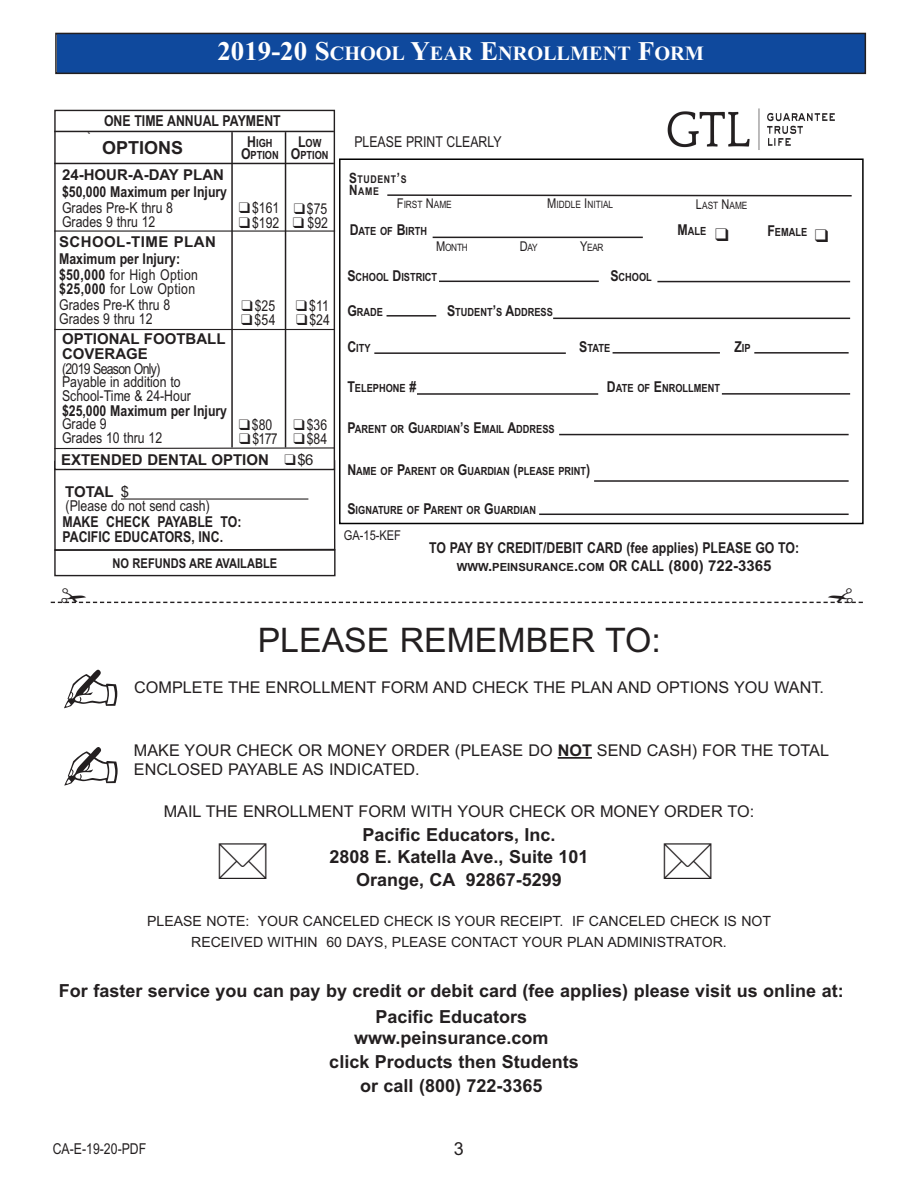
<style>
.page{position:relative;width:918px;height:1188px;background:#fff}
.page>*{position:absolute;margin:0;border:0;box-sizing:border-box;transform-origin:0 0}
.t1{font:33.9px "Arial";color:#231f20}
.t2{font:700 20.25px "Times New Roman";color:#fff}
.t3{font:700 18px/22.5px "Arial";color:#231f20;text-align:center}
.t4{font:18px "Arial";color:#231f20}
.t5{font:16.2px/19.5px "Arial";color:#231f20}
.t6{font:700 15px/16.5px "Arial Narrow";color:#231f20}
.t7{font:15px/13.5px "Arial Narrow";color:#231f20}
.t8{font:700 15px/15px "Arial";color:#231f20}
.t9{font:14.1px/21px "Arial";color:#231f20;text-align:center}
.t10{font:700 13.5px "Arial Narrow";color:#231f20}
.t11{font:13.5px "Arial Narrow";color:#231f20}
.t12{font:700 11.25px/12px "Arial Narrow";color:#231f20;text-align:center}
.t13{font:700 11.25px "Arial";color:#231f20}
.t14{font:700 10.65px/12px "Arial Narrow";letter-spacing:.06em;color:#231f20}
.t15{font:700 10.5px "Arial";color:#231f20}
.t16{font:10.2px "Arial Narrow";color:#231f20}
.s1{font-size:27px}
.s2{font-size:15px}
.s3{font-family:"Arial"}
.s4{font-weight:400}
.s5{font-weight:700}
.s6{font-family:"Arial Narrow";font-weight:400}
.s7{font-family:"Arial";font-weight:700}
.s8{font-size:14.25px}
.s9{font-size:13.5px}
.s10{font-family:"Arial Narrow";font-size:15px}
</style>
<div class="page">
<hr style="left:558px;top:757px;width:34px;height:2px;background:#231f20">
<svg style="left:54px;top:459px;width:282px;height:90px"></svg>
<hr style="left:121px;top:498px;width:187px;height:2px;background:#231f20">
<div style="left:56px;top:111px;width:278px;height:358px;background:#fff"></div>
<div style="left:54px;top:110px;width:281px;height:360px;border:1px solid #231f20"></div>
<hr style="left:54px;top:163px;width:280px;height:1px;background:#231f20">
<hr style="left:54px;top:230px;width:281px;height:2px;background:#231f20">
<hr style="left:231px;top:132px;width:2px;height:315px;background:#231f20">
<hr style="left:54px;top:329px;width:281px;height:1px;background:#231f20">
<hr style="left:285px;top:132px;width:1px;height:315px;background:#231f20">
<hr style="left:54px;top:131px;width:280px;height:1px;background:#231f20">
<svg style="left:54px;top:447px;width:282px;height:3px"></svg>
<div style="left:54px;top:549px;width:282px;height:27px;border:1px solid #231f20"></div>
<div style="left:57px;top:34px;width:808px;height:39px;background:#0f499d"></div>
<div style="left:55px;top:33px;width:811px;height:41px;border:2px solid #231f20"></div>
<div style="left:339px;top:158px;width:525px;height:366px;border:2px solid #000"></div>
<hr style="left:722px;top:393px;width:128px;height:2px;background:#231f20">
<hr style="left:439px;top:281px;width:160px;height:1px;background:#231f20">
<hr style="left:387px;top:315px;width:49px;height:2px;background:#231f20">
<hr style="left:374px;top:352px;width:192px;height:2px;background:#231f20">
<hr style="left:613px;top:352px;width:107px;height:2px;background:#231f20">
<hr style="left:657px;top:281px;width:193px;height:1px;background:#231f20">
<hr style="left:553px;top:318px;width:297px;height:1px;background:#231f20">
<hr style="left:754px;top:352px;width:95px;height:2px;background:#231f20">
<hr style="left:539px;top:514px;width:310px;height:1px;background:#231f20">
<hr style="left:433px;top:237px;width:210px;height:1px;background:#231f20">
<hr style="left:417px;top:393px;width:181px;height:2px;background:#231f20">
<svg style="left:387px;top:194px;width:465px;height:3px"></svg>
<hr style="left:559px;top:434px;width:290px;height:1px;background:#231f20">
<img style="left:667px;top:108px;width:168px;height:42px">
<hr style="left:594px;top:480px;width:255px;height:2px;background:#231f20">
<svg style="left:51px;top:601px;width:812px;height:2px"></svg>
<p class="t2" style="left:217px;top:42px;width:488px"><span class="s1">2019-20 S</span>CHOOL <span class="s1">Y</span>EAR <span class="s1">E</span>NROLLMENT <span class="s1">F</span>ORM</p>
<p class="t15" style="left:88px;top:133px;width:5px">`</p>
<p class="t6" style="left:104px;top:113px;width:178px">ONE TIME ANNUAL PAYMENT</p>
<p class="t12" style="left:241px;top:137px;width:39px"><span class="s2">H</span>IGH<br><span class="s2">O</span>PTION</p>
<p class="t3" style="left:102px;top:138px;width:83px">OPTIONS</p>
<p class="t12" style="left:291px;top:137px;width:39px"><span class="s2">L</span>OW<br><span class="s2">O</span>PTION</p>
<p class="t6" style="left:62px;top:167px;width:167px"><span class="s3">24-HOUR-A-DAY PLAN </span>$50,000 Maximum per Injury<br><span class="s4">Grades Pre-K thru 8</span></p>
<p class="t7" style="left:62px;top:217px;width:95px">Grades 9 thru 12</p>
<p class="t6" style="left:59px;top:234px;width:158px"><span class="s3">SCHOOL-TIME PLAN<br></span>Maximum per Injury: $50,000 <span class="s4">for High Option</span></p>
<p class="t7" style="left:59px;top:282px;width:138px;line-height:16.5px"><span class="s5">$25,000</span> for Low Option<br>Grades Pre-K thru 8</p>
<p class="t7" style="left:59px;top:314px;width:95px">Grades 9 thru 12</p>
<p class="t8" style="left:62px;top:332px;width:165px">OPTIONAL FOOTBALL<br>COVERAGE<br><span class="s6">(2019 Season Only)</span></p>
<p class="t7" style="left:62px;top:377px;width:130px">Payable in addition to<br>School-Time &amp; 24-Hour</p>
<p class="t6" style="left:62px;top:404px;width:167px;line-height:13.5px">$25,000 Maximum per Injury<br><span class="s4">Grade 9<br>Grades 10 thru 12</span></p>
<p class="t7" style="left:239px;top:203px;width:42px">❑ $161</p>
<p class="t7" style="left:239px;top:217px;width:42px">❑ $192</p>
<p class="t7" style="left:242px;top:301px;width:35px">❑ $25</p>
<p class="t7" style="left:241px;top:315px;width:36px">❑ $54</p>
<p class="t7" style="left:239px;top:419px;width:35px">❑ $80</p>
<p class="t7" style="left:239px;top:433px;width:40px">❑ $177</p>
<p class="t7" style="left:294px;top:203px;width:35px">❑ $75</p>
<p class="t7" style="left:293px;top:217px;width:37px">❑ $92</p>
<p class="t7" style="left:296px;top:301px;width:35px">❑$11</p>
<p class="t7" style="left:296px;top:315px;width:35px">❑ $24</p>
<p class="t7" style="left:294px;top:419px;width:35px">❑ $36</p>
<p class="t7" style="left:294px;top:434px;width:35px">❑ $84</p>
<p class="t8" style="left:61px;top:454px;width:254px">EXTENDED DENTAL OPTION ❑ <span class="s4">$6</span></p>
<p class="t7" style="left:65px;top:487px;width:146px"><span class="s7">TOTAL</span> <span class="s3">$<br></span>(Please do not send cash)</p>
<p class="t6" style="left:62px;top:515px;width:181px;line-height:15px">MAKE CHECK PAYABLE TO:<br>PACIFIC EDUCATORS, INC.</p>
<p class="t10" style="left:113px;top:555px;width:166px">NO REFUNDS ARE AVAILABLE</p>
<p class="t7" style="left:354px;top:137px;width:149px">PLEASE PRINT CLEARLY</p>
<p class="t14" style="left:349px;top:174px;width:59px"><span class="s8">S</span>TUDENT<span class="s8">’</span>S<br><span class="s8">N</span>AME</p>
<p class="t16" style="left:397px;top:200px;width:56px"><span class="s9">F</span>IRST <span class="s9">N</span>AME</p>
<p class="t16" style="left:547px;top:201px;width:67px"><span class="s9">M</span>IDDLE <span class="s9">I</span>NITIAL</p>
<p class="t16" style="left:696px;top:202px;width:53px"><span class="s9">L</span>AST <span class="s9">N</span>AME</p>
<p class="t12" style="left:350px;top:226px;width:79px"><span class="s2">D</span>ATE OF <span class="s2">B</span>IRTH</p>
<p class="t16" style="left:436px;top:244px;width:33px"><span class="s9">M</span>ONTH</p>
<p class="t16" style="left:520px;top:244px;width:19px"><span class="s9">D</span>AY</p>
<p class="t16" style="left:580px;top:244px;width:25px"><span class="s9">Y</span>EAR</p>
<p class="t12" style="left:678px;top:225px;width:53px"><span class="s2">M</span>ALE ❑</p>
<p class="t12" style="left:767px;top:226px;width:63px"><span class="s2">F</span>EMALE ❑</p>
<p class="t12" style="left:347px;top:271px;width:91px"><span class="s2">S</span>CHOOL <span class="s2">D</span>ISTRICT</p>
<p class="t12" style="left:610px;top:271px;width:43px"><span class="s2">S</span>CHOOL</p>
<p class="t12" style="left:347px;top:306px;width:37px"><span class="s2">G</span>RADE</p>
<p class="t12" style="left:447px;top:306px;width:107px"><span class="s2">S</span>TUDENT<span class="s2">’</span>S <span class="s2">A</span>DDRESS</p>
<p class="t12" style="left:347px;top:342px;width:25px"><span class="s2">C</span>ITY</p>
<p class="t12" style="left:579px;top:342px;width:32px"><span class="s2">S</span>TATE</p>
<p class="t12" style="left:734px;top:342px;width:18px"><span class="s2">Z</span>IP</p>
<p class="t12" style="left:347px;top:383px;width:70px"><span class="s2">T</span>ELEPHONE <span class="s2">#</span></p>
<p class="t12" style="left:607px;top:383px;width:115px"><span class="s2">D</span>ATE OF <span class="s2">E</span>NROLLMENT</p>
<p class="t12" style="left:347px;top:423px;width:209px"><span class="s2">P</span>ARENT OR <span class="s2">G</span>UARDIAN<span class="s2">’</span>S <span class="s2">E</span>MAIL <span class="s2">A</span>DDRESS</p>
<p class="t12" style="left:347px;top:465px;width:244px"><span class="s2">N</span>AME OF <span class="s2">P</span>ARENT OR <span class="s2">G</span>UARDIAN <span class="s2">(</span>PLEASE PRINT<span class="s2">)</span></p>
<p class="t12" style="left:347px;top:504px;width:190px"><span class="s2">S</span>IGNATURE OF <span class="s2">P</span>ARENT OR <span class="s2">G</span>UARDIAN</p>
<p class="t11" style="left:344px;top:530px;width:59px">GA-15-KEF</p>
<p class="t6" style="left:429px;top:540px;width:371px">TO PAY BY CREDIT/DEBIT CARD (fee applies) PLEASE GO TO:</p>
<p class="t13" style="left:457px;top:563px;width:316px">WWW<span class="s2">.</span>PEINSURANCE<span class="s2">.</span>COM <span class="s10">OR CALL</span> <span class="s2">(800) 722-3365</span></p>
<p class="t1" style="left:258px;top:628px;width:405px">PLEASE REMEMBER TO:</p>
<p class="t5" style="left:134px;top:679px;width:691px">COMPLETE THE ENROLLMENT FORM AND CHECK THE PLAN AND OPTIONS YOU WANT.</p>
<p class="t5" style="left:134px;top:742px;width:697px">MAKE YOUR CHECK OR MONEY ORDER (PLEASE DO <span class="s5">NOT</span> SEND CASH) FOR THE TOTAL<br>ENCLOSED PAYABLE AS INDICATED.</p>
<p class="t5" style="left:164px;top:803px;width:592px">MAIL THE ENROLLMENT FORM WITH YOUR CHECK OR MONEY ORDER TO:</p>
<p class="t3" style="left:329px;top:825px;width:261px">Pacific Educators, Inc.<br>2808 E. Katella Ave., Suite 101<br>Orange, CA 92867-5299</p>
<p class="t9" style="left:147px;top:912px;width:625px">PLEASE NOTE: YOUR CANCELED CHECK IS YOUR RECEIPT. IF CANCELED CHECK IS NOT<br>RECEIVED WITHIN 60 DAYS, PLEASE CONTACT YOUR PLAN ADMINISTRATOR.</p>
<p class="t3" style="left:59px;top:980px;width:786px;line-height:25.5px">For faster service you can pay by credit or debit card (fee applies) please visit us online at:<br>Pacific Educators</p>
<p class="t3" style="left:329px;top:1027px;width:251px;line-height:24px">www.peinsurance.com<br>click Products then Students or call (800) 722-3365</p>
<p class="t7" style="left:53px;top:1143px;width:95px">CA-E-19-20-PDF</p>
<p class="t4" style="left:454px;top:1142px;width:12px">3</p>
</div>
